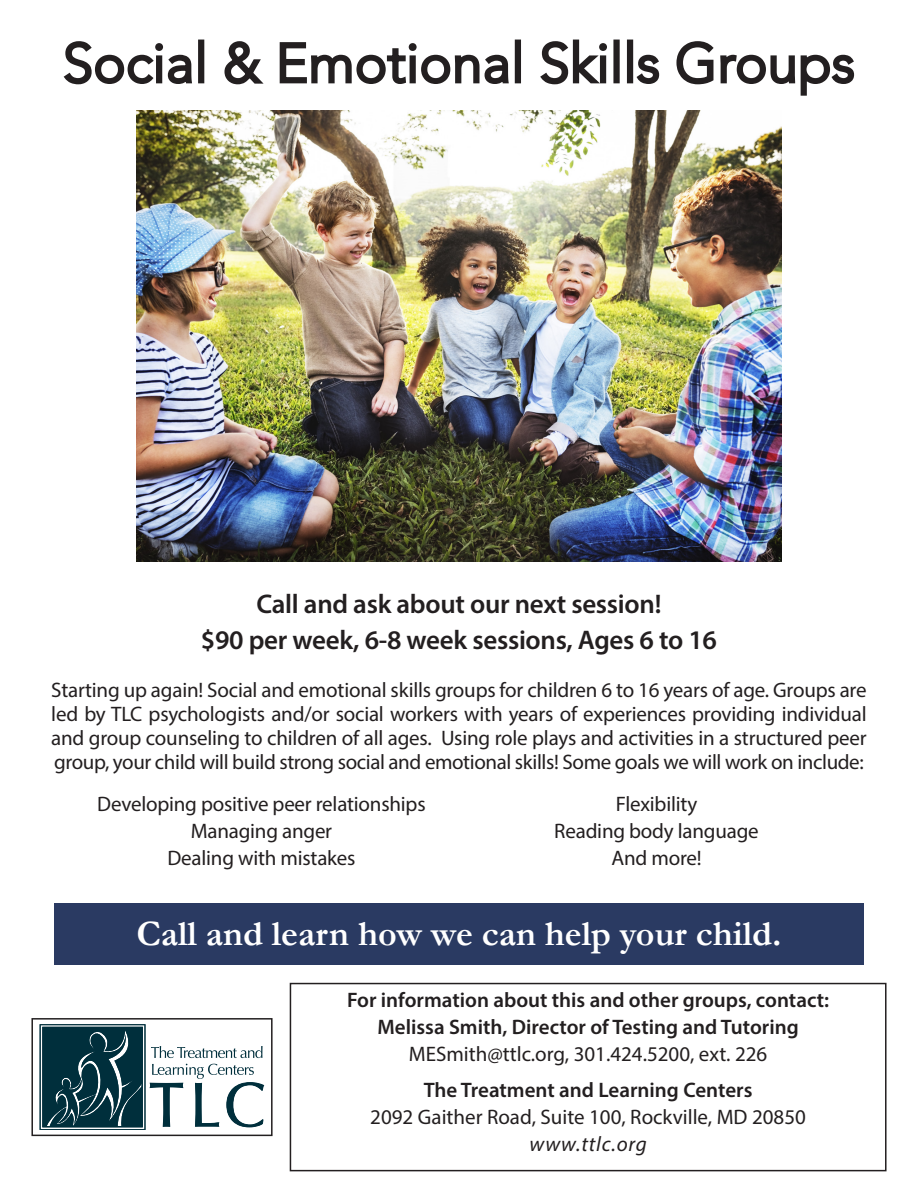
<style>
.page{position:relative;width:918px;height:1188px;background:#fff}
.page>*{position:absolute;margin:0;border:0;box-sizing:border-box;transform-origin:0 0}
.t1{font:300 54px "Avenir LT";letter-spacing:.01em;color:#231f20}
.t2{font:700 36px "Garamond";color:#fff}
.t3{font:600 27px "Myriad Pro";letter-spacing:-.01em;color:#231f20}
.t4{font:21px/24px "Myriad Pro";letter-spacing:-.01em;color:#231f20;text-align:center}
.t5{font:600 21px "Myriad Pro";color:#231f20}
.s1{font-style:italic}
</style>
<div class="page">
<div style="left:290px;top:983px;width:597px;height:188px;border:2px solid #231f20"></div>
<div style="left:31px;top:1018px;width:242px;height:118px;border:2px solid #231f20"></div>
<svg style="left:40px;top:1024px;width:224px;height:106px"></svg>
<div style="left:54px;top:903px;width:810px;height:62px;background:#2a3a62"></div>
<svg style="left:63px;top:41px;width:129px;height:44px"></svg>
<div style="left:198px;top:40px;width:6px;height:43px;border:3px solid #231f20"></div>
<svg style="left:224px;top:41px;width:40px;height:44px"></svg>
<svg style="left:279px;top:42px;width:230px;height:42px"></svg>
<div style="left:515px;top:40px;width:6px;height:43px;border:3px solid #231f20"></div>
<svg style="left:540px;top:39px;width:67px;height:46px"></svg>
<div style="left:613px;top:40px;width:7px;height:43px;border:3px solid #231f20"></div>
<div style="left:627px;top:40px;width:6px;height:43px;border:3px solid #231f20"></div>
<svg style="left:636px;top:54px;width:24px;height:30px"></svg>
<svg style="left:676px;top:41px;width:179px;height:55px"></svg>
<img style="left:137px;top:110px;width:644px;height:452px">
<p class="t1" style="left:63px;top:32px;width:794px">Social &amp; Emotional Skills Groups</p>
<p class="t3" style="left:256px;top:587px;width:407px">Call and ask about our next session!</p>
<p class="t3" style="left:201px;top:623px;width:518px">$90 per week, 6-8 week sessions, Ages 6 to 16</p>
<p class="t4" style="left:51px;top:678px;width:817px;text-align:justify">Starting up again! Social and emotional skills groups for children 6 to 16 years of age. Groups are led by TLC psychologists and/or social workers with years of experiences providing individual and group counseling to children of all ages. Using role plays and activities in a structured peer group, your child will build strong social and emotional skills! Some goals we will work on include:</p>
<p class="t4" style="left:97px;top:791px;width:330px">Developing positive peer relationships</p>
<p class="t4" style="left:191px;top:818px;width:143px">Managing anger</p>
<p class="t4" style="left:167px;top:845px;width:190px">Dealing with mistakes</p>
<p class="t4" style="left:616px;top:791px;width:83px">Flexibility</p>
<p class="t4" style="left:554px;top:818px;width:206px">Reading body language</p>
<p class="t4" style="left:611px;top:845px;width:92px">And more!</p>
<p class="t2" style="left:137px;top:909px;width:646px">Call and learn how we can help your child.</p>
<p class="t5" style="left:347px;top:986px;width:483px">For information about this and other groups, contact:</p>
<p class="t5" style="left:377px;top:1013px;width:423px">Melissa Smith, Director of Testing and Tutoring</p>
<p class="t4" style="left:409px;top:1041px;width:360px">MESmith@ttlc.org, 301.424.5200, ext. 226</p>
<p class="t5" style="left:424px;top:1076px;width:330px">The Treatment and Learning Centers</p>
<p class="t4" style="left:370px;top:1103px;width:437px;line-height:27px">2092 Gaither Road, Suite 100, Rockville, MD 20850 <span class="s1">www.ttlc.org</span></p>
</div>
